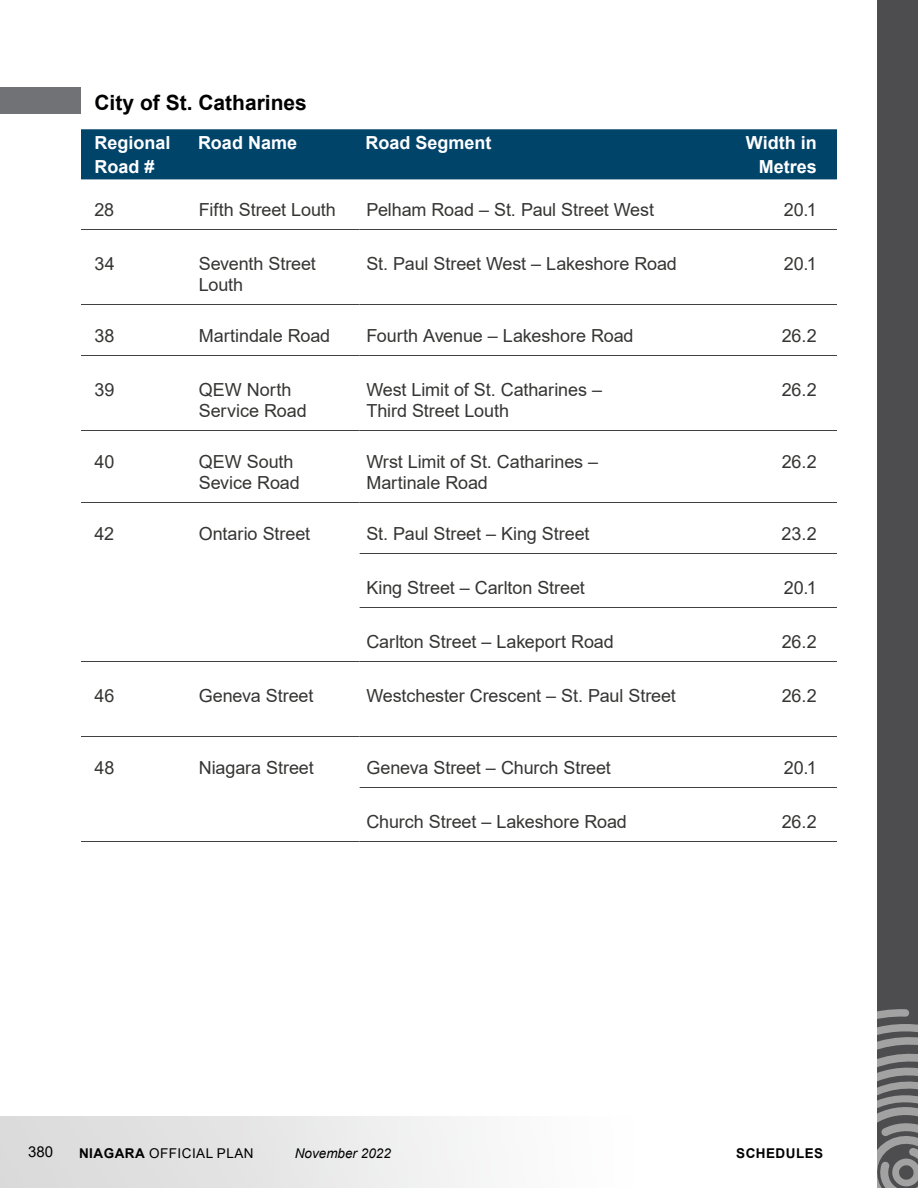
<style>
.page{position:relative;width:918px;height:1188px;background:#fff}
.page>*{position:absolute;margin:0;border:0;box-sizing:border-box;transform-origin:0 0}
.H3{font:700 21px "Arial";color:#000}
.body{font:18px/21px "Arial";letter-spacing:-.005em;color:#353534}
.table_heading{font:700 18px/24px "Arial";color:#fff}
.t1{font:15px "Arial";color:#000}
.t2{font:13.5px "Arial";letter-spacing:.035em;color:#000}
.t3{font:italic 13.5px "Arial";color:#000}
.t4{font:700 13.5px "Arial";letter-spacing:.035em;color:#000}
.s1{font-weight:700}
</style>
<div class="page">
<div style="left:0;top:1117px;width:878px;height:71px;background:linear-gradient(to right,#dadadb,#fff)"></div>
<div style="left:878px;top:0;width:40px;height:1188px;background:#4d4d4f"></div>
<svg style="left:876px;top:1008px;width:42px;height:180px"></svg>
<div style="left:0;top:88px;width:81px;height:26px;background:#717275"></div>
<div style="left:81px;top:129px;width:756px;height:50px;background:#00446a"></div>
<hr style="left:360px;top:304px;width:366px;height:1px;background:#414042">
<hr style="left:726px;top:304px;width:111px;height:1px;background:#414042">
<hr style="left:726px;top:430px;width:111px;height:1px;background:#414042">
<hr style="left:726px;top:502px;width:111px;height:1px;background:#414042">
<hr style="left:360px;top:553px;width:366px;height:1px;background:#414042">
<hr style="left:726px;top:553px;width:111px;height:1px;background:#414042">
<hr style="left:360px;top:607px;width:366px;height:1px;background:#414042">
<hr style="left:726px;top:607px;width:111px;height:1px;background:#414042">
<hr style="left:360px;top:661px;width:366px;height:1px;background:#414042">
<hr style="left:726px;top:661px;width:111px;height:1px;background:#414042">
<hr style="left:360px;top:736px;width:366px;height:1px;background:#414042">
<hr style="left:726px;top:736px;width:111px;height:1px;background:#414042">
<hr style="left:360px;top:787px;width:366px;height:1px;background:#414042">
<hr style="left:726px;top:787px;width:111px;height:1px;background:#414042">
<hr style="left:81px;top:229px;width:111px;height:1px;background:#414042">
<hr style="left:81px;top:304px;width:111px;height:1px;background:#414042">
<hr style="left:192px;top:304px;width:168px;height:1px;background:#414042">
<hr style="left:360px;top:355px;width:366px;height:1px;background:#414042">
<hr style="left:360px;top:502px;width:366px;height:1px;background:#414042">
<hr style="left:81px;top:430px;width:111px;height:1px;background:#414042">
<hr style="left:192px;top:430px;width:168px;height:1px;background:#414042">
<hr style="left:192px;top:355px;width:168px;height:1px;background:#414042">
<hr style="left:81px;top:355px;width:111px;height:1px;background:#414042">
<hr style="left:192px;top:502px;width:168px;height:1px;background:#414042">
<hr style="left:192px;top:661px;width:168px;height:1px;background:#414042">
<hr style="left:81px;top:502px;width:111px;height:1px;background:#414042">
<hr style="left:81px;top:661px;width:111px;height:1px;background:#414042">
<hr style="left:192px;top:736px;width:168px;height:1px;background:#414042">
<hr style="left:81px;top:736px;width:111px;height:1px;background:#414042">
<hr style="left:192px;top:229px;width:168px;height:1px;background:#414042">
<hr style="left:360px;top:229px;width:366px;height:1px;background:#414042">
<hr style="left:726px;top:229px;width:111px;height:1px;background:#414042">
<hr style="left:726px;top:355px;width:111px;height:1px;background:#414042">
<hr style="left:360px;top:430px;width:366px;height:1px;background:#414042">
<hr style="left:81px;top:841px;width:111px;height:1px;background:#414042">
<hr style="left:192px;top:841px;width:168px;height:1px;background:#414042">
<hr style="left:360px;top:841px;width:366px;height:1px;background:#414042">
<hr style="left:726px;top:841px;width:111px;height:1px;background:#414042">
<p class="H3" style="left:94px;top:88px;width:214px">City of St. Catharines</p>
<p class="table_heading" style="left:94px;top:131px;width:78px">Regional<br>Road #</p>
<p class="table_heading" style="left:198px;top:131px;width:101px">Road Name</p>
<p class="table_heading" style="left:366px;top:131px;width:128px">Road Segment</p>
<p class="table_heading" style="left:746px;top:131px;width:72px;text-align:right">Width in<br>Metres</p>
<p class="body" style="left:94px;top:199px;width:21px">28</p>
<p class="body" style="left:199px;top:199px;width:139px">Fifth Street Louth</p>
<p class="body" style="left:366px;top:199px;width:289px">Pelham Road – St. Paul Street West</p>
<p class="body" style="left:784px;top:199px;width:34px">20.1</p>
<p class="body" style="left:94px;top:253px;width:22px">34</p>
<p class="body" style="left:199px;top:253px;width:119px">Seventh Street<br>Louth</p>
<p class="body" style="left:366px;top:253px;width:312px">St. Paul Street West – Lakeshore Road</p>
<p class="body" style="left:784px;top:253px;width:34px">20.1</p>
<p class="body" style="left:94px;top:325px;width:22px">38</p>
<p class="body" style="left:199px;top:325px;width:133px">Martindale Road</p>
<p class="body" style="left:366px;top:325px;width:269px">Fourth Avenue – Lakeshore Road</p>
<p class="body" style="left:782px;top:325px;width:37px">26.2</p>
<p class="body" style="left:94px;top:379px;width:22px">39</p>
<p class="body" style="left:199px;top:379px;width:110px">QEW North<br>Service Road</p>
<p class="body" style="left:366px;top:379px;width:237px">West Limit of St. Catharines –<br>Third Street Louth</p>
<p class="body" style="left:782px;top:379px;width:37px">26.2</p>
<p class="body" style="left:94px;top:451px;width:22px">40</p>
<p class="body" style="left:199px;top:451px;width:103px">QEW South<br>Sevice Road</p>
<p class="body" style="left:366px;top:451px;width:233px">Wrst Limit of St. Catharines –<br>Martinale Road</p>
<p class="body" style="left:782px;top:451px;width:37px">26.2</p>
<p class="body" style="left:94px;top:523px;width:21px">42</p>
<p class="body" style="left:199px;top:523px;width:113px">Ontario Street</p>
<p class="body" style="left:366px;top:523px;width:225px">St. Paul Street – King Street</p>
<p class="body" style="left:782px;top:523px;width:37px">23.2</p>
<p class="body" style="left:366px;top:577px;width:220px">King Street – Carlton Street</p>
<p class="body" style="left:784px;top:577px;width:34px">20.1</p>
<p class="body" style="left:366px;top:631px;width:249px">Carlton Street – Lakeport Road</p>
<p class="body" style="left:782px;top:631px;width:37px">26.2</p>
<p class="body" style="left:94px;top:685px;width:22px">46</p>
<p class="body" style="left:199px;top:685px;width:116px">Geneva Street</p>
<p class="body" style="left:366px;top:685px;width:311px">Westchester Crescent – St. Paul Street</p>
<p class="body" style="left:782px;top:685px;width:37px">26.2</p>
<p class="body" style="left:94px;top:757px;width:22px">48</p>
<p class="body" style="left:199px;top:757px;width:116px">Niagara Street</p>
<p class="body" style="left:366px;top:757px;width:246px">Geneva Street – Church Street</p>
<p class="body" style="left:784px;top:757px;width:34px">20.1</p>
<p class="body" style="left:366px;top:811px;width:262px">Church Street – Lakeshore Road</p>
<p class="body" style="left:782px;top:811px;width:37px">26.2</p>
<p class="t1" style="left:28px;top:1142px;width:27px">380</p>
<p class="t2" style="left:79px;top:1144px;width:176px"><span class="s1">NIAGARA</span> OFFICIAL PLAN</p>
<p class="t3" style="left:295px;top:1144px;width:98px">November 2022</p>
<p class="t4" style="left:736px;top:1144px;width:89px">SCHEDULES</p>
</div>
